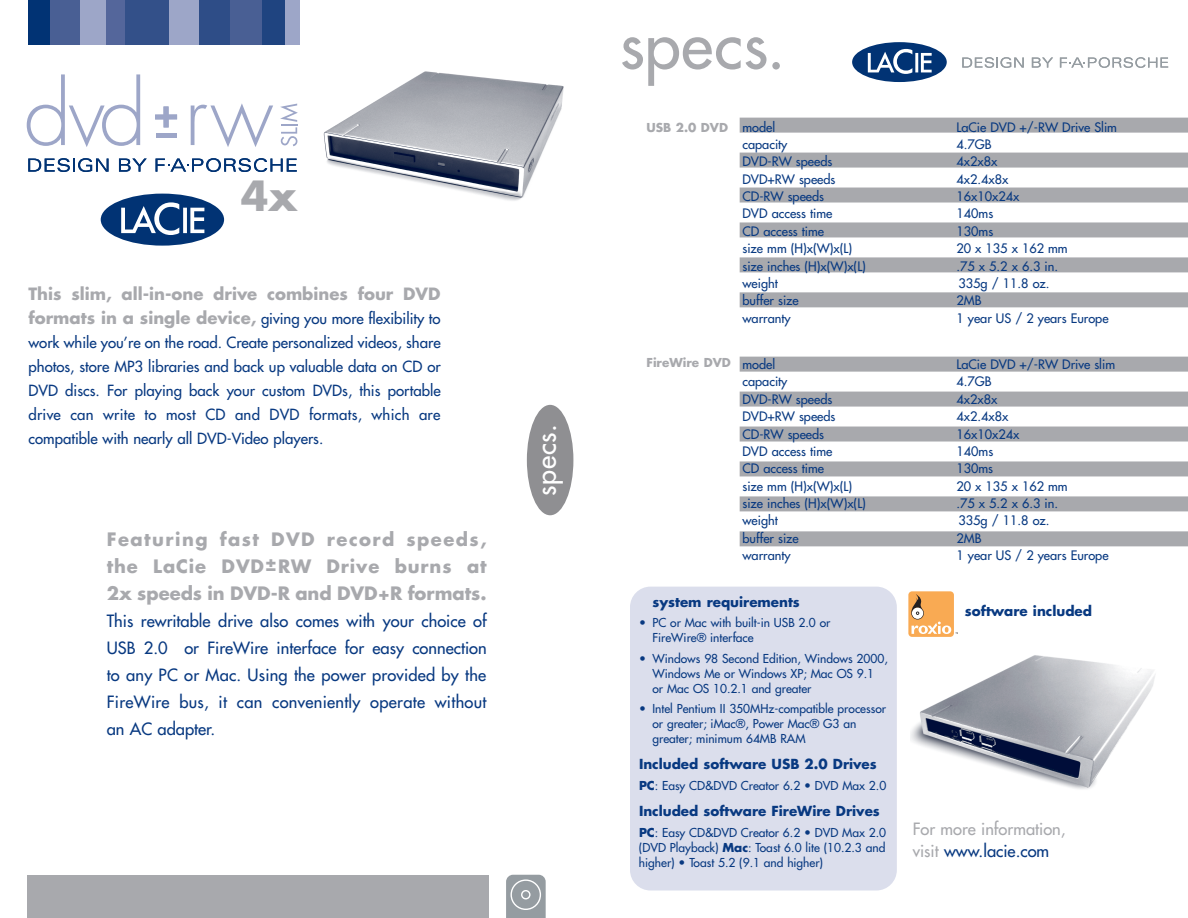
<style>
.page{position:relative;width:1188px;height:918px;background:#fff}
.page>*{position:absolute;margin:0;border:0;box-sizing:border-box;transform-origin:0 0}
.t1{font:64.95px "Futura";letter-spacing:.005em;color:#a8a9ad}
.t2{font:700 40.5px "Futura";color:#a8a9ad}
.t3{font:27px "Futura";letter-spacing:.03em;color:#fff}
.t4{font:700 18px/27px "Futura";letter-spacing:.04em;color:#a8a9ad;text-align:justify}
.t5{font:16.5px/27px "Futura";letter-spacing:.015em;color:#083981;text-align:justify}
.t6{font:700 16.5px "Futura";color:#a8a9ad}
.t7{font:16.5px/22.5px "Futura";color:#a8a9ad}
.t8{font:15px/24px "Futura";color:#083981;text-align:justify}
.t9{font:700 13.5px "Futura";color:#083981}
.t10{font:12.75px "Futura";color:#083981}
.t11{font:12px/15px "Futura";color:#083981}
.t12{font:700 12px "Futura";color:#a8a9ad}
.s1{font-weight:700;font-size:16.5px;color:#a8a9ad}
.s2{font-weight:700}
.s3{color:#083981}
</style>
<div class="page">
<div style="left:740px;top:357px;width:448px;height:15px;background:#a8a9ad"></div>
<div style="left:740px;top:392px;width:448px;height:15px;background:#a8a9ad"></div>
<div style="left:740px;top:427px;width:448px;height:15px;background:#a8a9ad"></div>
<div style="left:740px;top:461px;width:448px;height:15px;background:#a8a9ad"></div>
<div style="left:740px;top:496px;width:448px;height:15px;background:#a8a9ad"></div>
<div style="left:740px;top:531px;width:448px;height:15px;background:#a8a9ad"></div>
<div style="left:740px;top:118px;width:448px;height:15px;background:#a8a9ad"></div>
<div style="left:740px;top:153px;width:448px;height:15px;background:#a8a9ad"></div>
<div style="left:740px;top:188px;width:448px;height:15px;background:#a8a9ad"></div>
<div style="left:740px;top:222px;width:448px;height:15px;background:#a8a9ad"></div>
<div style="left:740px;top:257px;width:448px;height:15px;background:#a8a9ad"></div>
<div style="left:740px;top:292px;width:448px;height:15px;background:#a8a9ad"></div>
<div style="left:630px;top:587px;width:267px;height:304px;background:#dbdeec;border-radius:21px"></div>
<div style="left:199px;top:0;width:31px;height:45px;background:#2e4d87"></div>
<div style="left:105px;top:0;width:20px;height:45px;background:#54669b"></div>
<div style="left:285px;top:0;width:14px;height:45px;background:#9da6c8"></div>
<div style="left:80px;top:0;width:25px;height:45px;background:#9da6c8"></div>
<div style="left:169px;top:0;width:30px;height:45px;background:#9da6c8"></div>
<div style="left:50px;top:0;width:30px;height:45px;background:#495f94"></div>
<div style="left:261px;top:0;width:24px;height:45px;background:#1f4480"></div>
<div style="left:230px;top:0;width:31px;height:45px;background:#495f94"></div>
<div style="left:125px;top:0;width:44px;height:45px;background:#335089"></div>
<div style="left:29px;top:0;width:21px;height:45px;background:#013374"></div>
<svg style="left:27px;top:74px;width:113px;height:73px"></svg>
<svg style="left:191px;top:103px;width:82px;height:44px"></svg>
<svg style="left:155px;top:106px;width:22px;height:21px"></svg>
<div style="left:156px;top:133px;width:21px;height:5px;background:#9da6c8"></div>
<svg style="left:280px;top:104px;width:18px;height:42px"></svg>
<img style="left:323px;top:71px;width:241px;height:130px">
<svg style="left:119px;top:159px;width:28px;height:13px"></svg>
<svg style="left:28px;top:158px;width:81px;height:14px"></svg>
<svg style="left:156px;top:158px;width:141px;height:14px"></svg>
<svg style="left:101px;top:194px;width:123px;height:52px"></svg>
<div style="left:527px;top:405px;width:46px;height:110px;background:#8f8f92;border-radius:50%"></div>
<svg style="left:1032px;top:58px;width:21px;height:10px"></svg>
<svg style="left:962px;top:57px;width:62px;height:11px"></svg>
<svg style="left:1060px;top:57px;width:108px;height:11px"></svg>
<svg style="left:852px;top:42px;width:95px;height:40px"></svg>
<img style="left:910px;top:655px;width:245px;height:134px">
<svg style="left:506px;top:875px;width:40px;height:43px"></svg>
<div style="left:511px;top:880px;width:29px;height:29px;background:#959ca1;border-radius:50%"></div>
<div style="left:511px;top:879px;width:30px;height:31px;border:1px solid #fff;border-radius:50%"></div>
<div style="left:521px;top:890px;width:10px;height:9px;border:1px solid #fff;border-radius:50%"></div>
<div style="left:27px;top:875px;width:461px;height:43px;background:#a8a9ad"></div>
<div style="left:908px;top:591px;width:46px;height:46px;background:#f9aa53;border-radius:4px"></div>
<svg style="left:911px;top:594px;width:47px;height:40px"></svg>
<h2 class="t2" style="left:241px;top:177px;width:58px">4x</h2>
<p class="t6" style="left:28px;top:286px;width:414px">This slim, all-in-one drive combines four DVD</p>
<p class="t8" style="left:28px;top:307px;width:414px"><span class="s1">formats in a single device,</span> giving you more flexibility to work while you’re on the road. Create personalized videos, share photos, store MP3 libraries and back up valuable data on CD or DVD discs. For playing back your custom DVDs, this portable drive can write to most CD and DVD formats, which are compatible with nearly all DVD-Video players.</p>
<h3 class="t4" style="left:107px;top:527px;width:381px">Featuring fast DVD record speeds, the LaCie DVD±RW Drive burns at 2x speeds in DVD-R and DVD+R formats.</h3>
<p class="t5" style="left:107px;top:608px;width:382px">This rewritable drive also comes with your choice of USB 2.0 or FireWire interface for easy connection to any PC or Mac. Using the power provided by the FireWire bus, it can conveniently operate without an AC adapter.</p>
<h3 class="t3" style="left:532px;top:496px;width:74px;rotate:-90deg">specs.</h3>
<h1 class="t1" style="left:620px;top:12px;width:167px">specs.</h1>
<p class="t12" style="left:646px;top:122px;width:83px">USB 2.0 DVD</p>
<p class="t10" style="left:743px;top:120px;width:34px">model</p>
<p class="t10" style="left:956px;top:120px;width:162px">LaCie DVD +/-RW Drive Slim</p>
<p class="t10" style="left:743px;top:138px;width:46px">capacity</p>
<p class="t10" style="left:956px;top:138px;width:37px">4.7GB</p>
<p class="t10" style="left:743px;top:155px;width:91px">DVD-RW speeds</p>
<p class="t10" style="left:956px;top:155px;width:42px">4x2x8x</p>
<p class="t10" style="left:743px;top:173px;width:94px">DVD+RW speeds</p>
<p class="t10" style="left:956px;top:173px;width:53px">4x2.4x8x</p>
<p class="t10" style="left:743px;top:190px;width:83px">CD-RW speeds</p>
<p class="t10" style="left:956px;top:190px;width:64px">16x10x24x</p>
<p class="t10" style="left:743px;top:207px;width:91px">DVD access time</p>
<p class="t10" style="left:956px;top:207px;width:38px">140ms</p>
<p class="t10" style="left:743px;top:225px;width:83px">CD access time</p>
<p class="t10" style="left:956px;top:225px;width:38px">130ms</p>
<p class="t10" style="left:743px;top:242px;width:111px">size mm (H)x(W)x(L)</p>
<p class="t10" style="left:956px;top:242px;width:113px">20 x 135 x 162 mm</p>
<p class="t10" style="left:743px;top:260px;width:125px">size inches (H)x(W)x(L)</p>
<p class="t10" style="left:956px;top:260px;width:103px">.75 x 5.2 x 6.3 in.</p>
<p class="t10" style="left:743px;top:277px;width:37px">weight</p>
<p class="t10" style="left:959px;top:277px;width:93px">335g / 11.8 oz.</p>
<p class="t10" style="left:743px;top:294px;width:58px">buffer size</p>
<p class="t10" style="left:956px;top:294px;width:27px">2MB</p>
<p class="t10" style="left:743px;top:312px;width:50px">warranty</p>
<p class="t10" style="left:956px;top:312px;width:154px">1 year US / 2 years Europe</p>
<p class="t12" style="left:646px;top:357px;width:86px">FireWire DVD</p>
<p class="t10" style="left:742px;top:358px;width:34px">model</p>
<p class="t10" style="left:956px;top:358px;width:160px">LaCie DVD +/-RW Drive slim</p>
<p class="t10" style="left:742px;top:375px;width:46px">capacity</p>
<p class="t10" style="left:956px;top:375px;width:37px">4.7GB</p>
<p class="t10" style="left:742px;top:393px;width:91px">DVD-RW speeds</p>
<p class="t10" style="left:956px;top:393px;width:42px">4x2x8x</p>
<p class="t10" style="left:742px;top:410px;width:94px">DVD+RW speeds</p>
<p class="t10" style="left:956px;top:410px;width:53px">4x2.4x8x</p>
<p class="t10" style="left:742px;top:428px;width:83px">CD-RW speeds</p>
<p class="t10" style="left:956px;top:428px;width:64px">16x10x24x</p>
<p class="t10" style="left:742px;top:445px;width:91px">DVD access time</p>
<p class="t10" style="left:956px;top:445px;width:38px">140ms</p>
<p class="t10" style="left:742px;top:462px;width:83px">CD access time</p>
<p class="t10" style="left:956px;top:462px;width:38px">130ms</p>
<p class="t10" style="left:742px;top:480px;width:111px">size mm (H)x(W)x(L)</p>
<p class="t10" style="left:956px;top:480px;width:113px">20 x 135 x 162 mm</p>
<p class="t10" style="left:742px;top:497px;width:125px">size inches (H)x(W)x(L)</p>
<p class="t10" style="left:956px;top:497px;width:103px">.75 x 5.2 x 6.3 in.</p>
<p class="t10" style="left:742px;top:514px;width:37px">weight</p>
<p class="t10" style="left:959px;top:514px;width:93px">335g / 11.8 oz.</p>
<p class="t10" style="left:742px;top:532px;width:58px">buffer size</p>
<p class="t10" style="left:956px;top:532px;width:27px">2MB</p>
<p class="t10" style="left:742px;top:549px;width:50px">warranty</p>
<p class="t10" style="left:956px;top:549px;width:154px">1 year US / 2 years Europe</p>
<p class="t9" style="left:652px;top:596px;width:149px">system requirements</p>
<p class="t11" style="left:652px;top:616px;width:179px;text-indent:-14px">• PC or Mac with built-in USB 2.0 or<br>FireWire® interface</p>
<p class="t11" style="left:652px;top:652px;width:237px;text-indent:-14px">• Windows 98 Second Edition, Windows 2000,<br>Windows Me or Windows XP; Mac OS 9.1 or Mac OS 10.2.1 and greater</p>
<p class="t11" style="left:652px;top:702px;width:235px;text-indent:-14px">• Intel Pentium II 350MHz-compatible processor or greater; iMac®, Power Mac® G3 an greater; minimum 64MB RAM</p>
<p class="t9" style="left:639px;top:758px;width:239px">Included software USB 2.0 Drives</p>
<p class="t11" style="left:639px;top:779px;width:249px"><span class="s2">PC</span>: Easy CD&amp;DVD Creator 6.2 • DVD Max 2.0</p>
<p class="t9" style="left:639px;top:805px;width:242px">Included software FireWire Drives</p>
<p class="t11" style="left:639px;top:826px;width:249px;text-align:justify"><span class="s2">PC</span>: Easy CD&amp;DVD Creator 6.2 • DVD Max 2.0 (DVD Playback) <span class="s2">Mac</span>: Toast 6.0 lite (10.2.3 and higher) • Toast 5.2 (9.1 and higher)</p>
<p class="t9" style="left:965px;top:604px;width:129px">software included</p>
<p class="t7" style="left:913px;top:819px;width:154px">For more information, visit <span class="s3">www.lacie.com</span></p>
</div>
